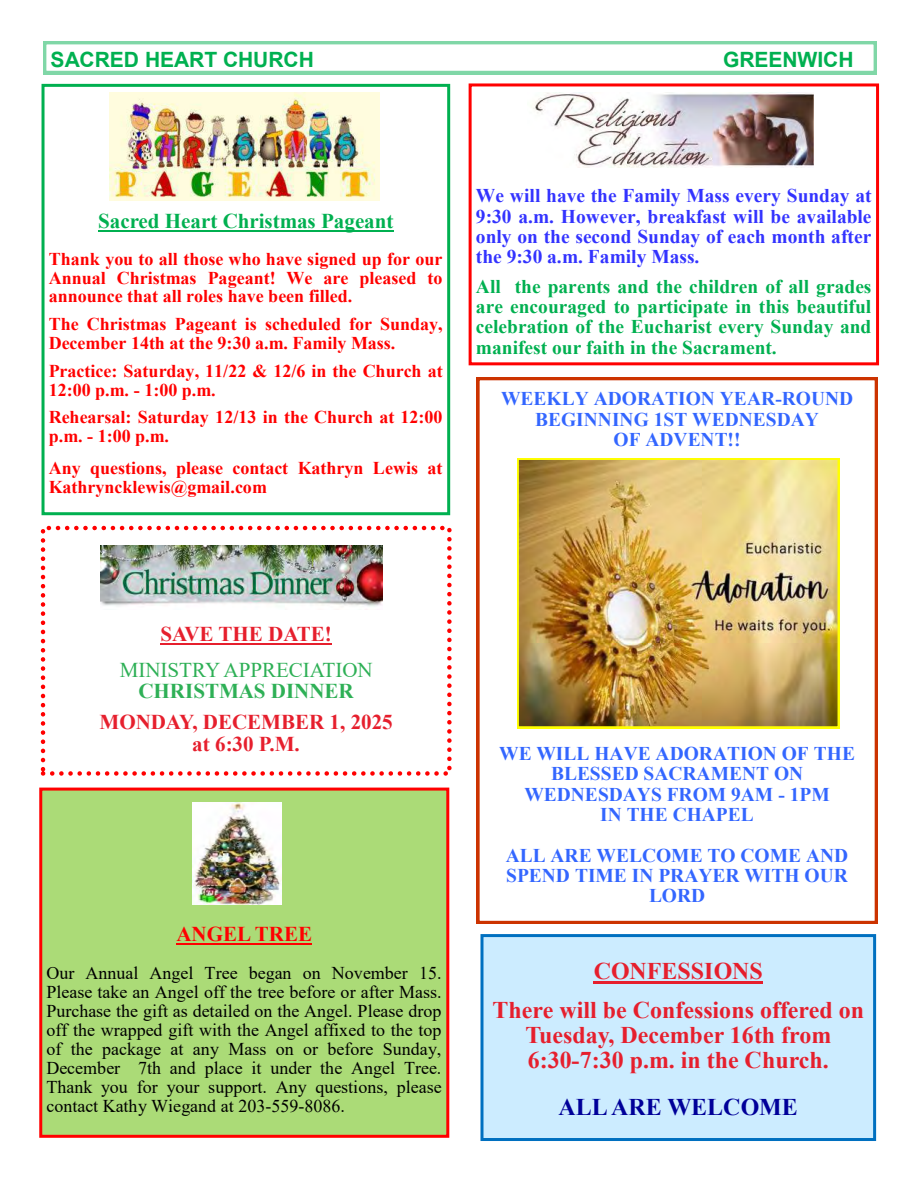
<style>
.page{position:relative;width:918px;height:1188px;background:#fff}
.page>*{position:absolute;margin:0;border:0;box-sizing:border-box;transform-origin:0 0}
.t1{font:700 24px/25px "Times New Roman";color:#e61f2d;text-align:center}
.t2{font:700 24px "Times New Roman";color:#009}
.t3{font:700 21px/21.9px "Times New Roman";letter-spacing:-.005em;color:#e61f2d;text-align:center}
.t4{font:700 21px "Times New Roman";color:#00b050}
.t5{font:700 21px "Arial";letter-spacing:-.005em;color:#00b050}
.t6{font:21px "Times New Roman";color:#2eb056}
.t7{font:700 21px "Times New Roman";letter-spacing:-.005em;color:#2eb056}
.t8{font:700 21px "Times New Roman";color:#f00}
.t9{font:700 19.5px/20.4px "Times New Roman";color:#36f;text-align:center}
.t10{font:700 19.5px/20.4px "Times New Roman";color:#00b050;text-align:justify}
.t11{font:700 19.5px/20.4px "Times New Roman";color:#33f;text-align:justify}
.t12{font:700 18px/18.8px "Times New Roman";color:#f00}
.t13{font:18px/19px "Times New Roman";color:#000;text-align:justify}
</style>
<div class="page">
<svg style="left:43px;top:41px;width:834px;height:33px"></svg>
<img style="left:532px;top:92px;width:281px;height:76px">
<div style="left:469px;top:83px;width:410px;height:282px;border:3px solid #f00"></div>
<div style="left:41px;top:789px;width:407px;height:347px;background:#abdb77"></div>
<div style="left:39px;top:788px;width:410px;height:350px;border:3px solid #f00"></div>
<hr style="left:176px;top:943px;width:136px;height:2px;background:#f00">
<div style="left:42px;top:84px;width:408px;height:431px;border:3px solid #00b050"></div>
<hr style="left:98px;top:230px;width:295px;height:2px;background:#00b050">
<img style="left:109px;top:93px;width:271px;height:108px">
<div style="left:41px;top:526px;width:411px;height:250px;border:4px dashed #f00"></div>
<hr style="left:160px;top:643px;width:172px;height:2px;background:#e61f2d">
<img style="left:193px;top:802px;width:88px;height:102px">
<img style="left:101px;top:545px;width:282px;height:65px">
<svg style="left:477px;top:377px;width:401px;height:547px"></svg>
<img style="left:517px;top:458px;width:322px;height:270px">
<div style="left:482px;top:936px;width:393px;height:204px;background:#ccecff"></div>
<div style="left:480px;top:934px;width:396px;height:207px;border:3px solid #0070c0"></div>
<hr style="left:594px;top:982px;width:169px;height:2px;background:#e61f2d">
<p class="t5" style="left:51px;top:45px;width:265px">SACRED HEART CHURCH</p>
<p class="t5" style="left:723px;top:45px;width:132px">GREENWICH</p>
<p class="t4" style="left:98px;top:205px;width:297px">Sacred Heart Christmas Pageant</p>
<p class="t12" style="left:49px;top:249px;width:395px;text-align:justify">Thank you to all those who have signed up for our Annual Christmas Pageant! We are pleased to announce that all roles have been filled.</p>
<p class="t12" style="left:49px;top:314px;width:395px">The Christmas Pageant is scheduled for Sunday,<br>December 14th at the 9:30 a.m. Family Mass.</p>
<p class="t12" style="left:49px;top:361px;width:396px">Practice: Saturday, 11/22 &amp; 12/6 in the Church at<br>12:00 p.m. - 1:00 p.m.</p>
<p class="t12" style="left:49px;top:408px;width:395px">Rehearsal: Saturday 12/13 in the Church at 12:00 p.m. - 1:00 p.m.</p>
<p class="t12" style="left:49px;top:458px;width:395px">Any questions, please contact Kathryn Lewis at<br>Kathryncklewis@gmail.com</p>
<p class="t11" style="left:476px;top:185px;width:397px">We will have the Family Mass every Sunday at 9:30 a.m. However, breakfast will be available only on the second Sunday of each month after the 9:30 a.m. Family Mass.</p>
<p class="t10" style="left:476px;top:275px;width:397px">All the parents and the children of all grades are encouraged to participate in this beautiful celebration of the Eucharist every Sunday and manifest our faith in the Sacrament.</p>
<p class="t9" style="left:501px;top:388px;width:353px">WEEKLY ADORATION YEAR-ROUND<br>BEGINNING 1ST WEDNESDAY<br>OF ADVENT!!</p>
<p class="t3" style="left:160px;top:622px;width:173px">SAVE THE DATE!</p>
<p class="t6" style="left:120px;top:655px;width:254px">MINISTRY APPRECIATION</p>
<p class="t7" style="left:138px;top:676px;width:217px">CHRISTMAS DINNER</p>
<p class="t3" style="left:100px;top:711px;width:295px">MONDAY, DECEMBER 1, 2025 at 6:30 P.M.</p>
<p class="t8" style="left:176px;top:919px;width:137px">ANGEL TREE</p>
<p class="t13" style="left:46px;top:963px;width:397px">Our Annual Angel Tree began on November 15.<br>Please take an Angel off the tree before or after Mass.<br>Purchase the gift as detailed on the Angel. Please drop off the wrapped gift with the Angel affixed to the top of the package at any Mass on or before Sunday, December 7th and place it under the Angel Tree.<br>Thank you for your support. Any questions, please contact Kathy Wiegand at 203-559-8086.</p>
<p class="t9" style="left:499px;top:743px;width:357px">WE WILL HAVE ADORATION OF THE<br>BLESSED SACRAMENT ON<br>WEDNESDAYS FROM 9AM - 1PM<br>IN THE CHAPEL</p>
<p class="t9" style="left:506px;top:844px;width:344px">ALL ARE WELCOME TO COME AND<br>SPEND TIME IN PRAYER WITH OUR<br>LORD</p>
<p class="t1" style="left:594px;top:958px;width:171px">CONFESSIONS</p>
<p class="t1" style="left:493px;top:996px;width:373px">There will be Confessions offered on<br>Tuesday, December 16th from<br>6:30-7:30 p.m. in the Church.</p>
<p class="t2" style="left:558px;top:1090px;width:241px">ALL ARE WELCOME</p>
</div>
